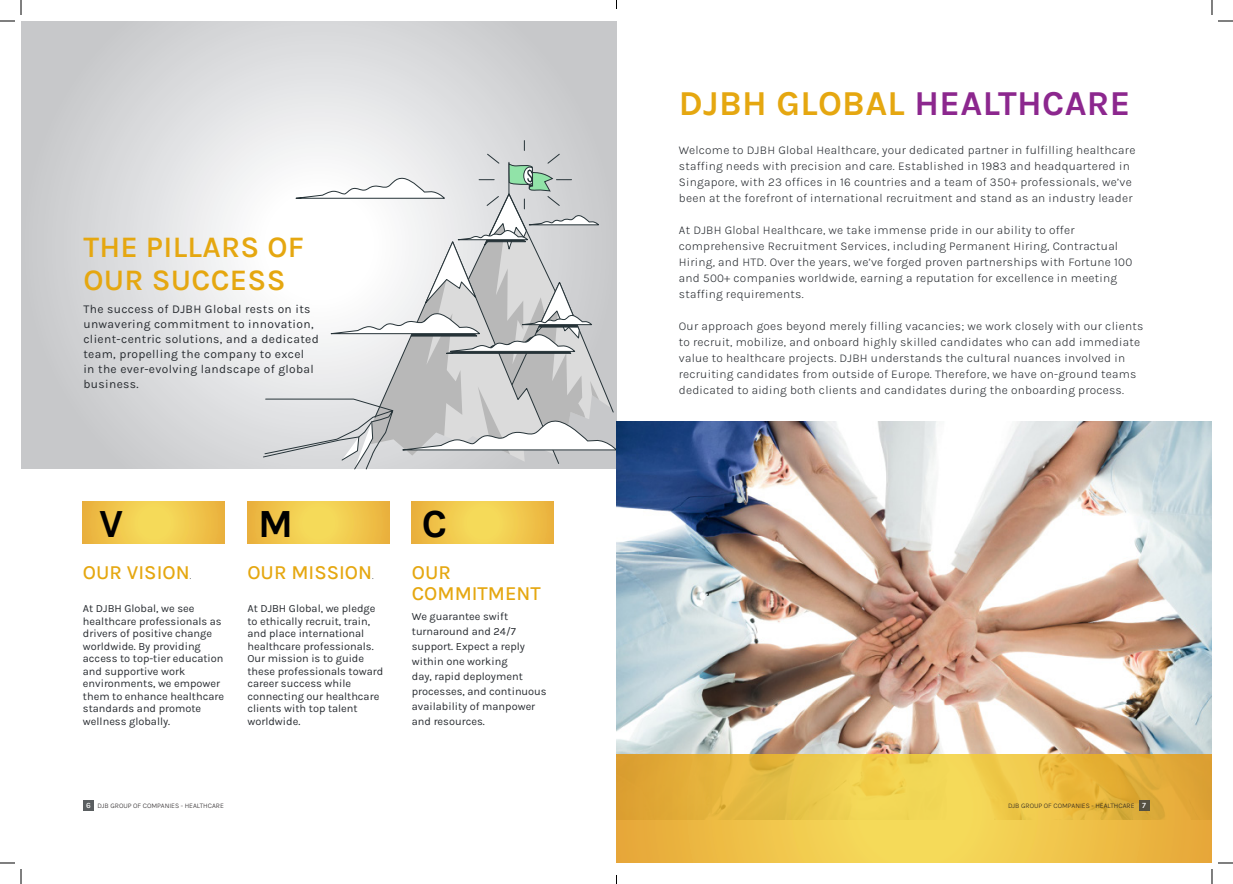
<style>
.page{position:relative;width:1233px;height:884px;background:#fff}
.page>*{position:absolute;margin:0;border:0;box-sizing:border-box;transform-origin:0 0}
.Paragraph_Title_1{font:700 40px "Karla";color:#000}
.Paragraph_Title_1-2{font:700 35px "Karla";letter-spacing:.01em;color:#e5a710}
.Paragraph_Title_1-3{font:600 30px/33px "Karla";letter-spacing:.01em;color:#e5a710}
.Big_Headline{font:500 20px/21px "Karla";color:#e5a710}
.Paragraph_Description_Black_Light{font:300 12px/16px "Karla";letter-spacing:.02em;color:#282c31}
.Paragraph_Subtitle_Black_Regular{font:12px/15px "Karla";letter-spacing:.03em;color:#282c31}
.Paragraph_Subtitle_Black_Regular-2{font:11px/12.5px "Karla";color:#282c31}
.t1{font:500 8px "Karla";color:#fff}
.t2{font:300 7px "Karla";color:#231f20}
.s1{font-weight:300;font-size:9.5px;color:#282c31}
.s2{color:#8c278e}
</style>
<div class="page">
<svg style="left:21px;top:21px;width:595px;height:448px;background:#d8d9db"></svg>
<svg style="left:262px;top:140px;width:355px;height:330px"></svg>
<svg style="left:83px;top:501px;width:142px;height:43px;background:#f0c74d"></svg>
<svg style="left:247px;top:501px;width:142px;height:43px;background:#f0c74d"></svg>
<svg style="left:412px;top:501px;width:141px;height:43px;background:#f0c74d"></svg>
<img style="left:616px;top:421px;width:596px;height:333px">
<svg style="left:616px;top:754px;width:596px;height:109px;background:#ebbf46"></svg>
<div style="left:1139px;top:800px;width:10px;height:10px;background:#545042"></div>
<div style="left:83px;top:800px;width:11px;height:10px;background:#5a5e60"></div>
<svg style="left:1218px;top:20px;width:15px;height:2px"></svg>
<svg style="left:1218px;top:862px;width:15px;height:2px"></svg>
<svg style="left:0;top:0;width:22px;height:22px"></svg>
<svg style="left:0;top:862px;width:22px;height:22px"></svg>
<svg style="left:1211px;top:0;width:1px;height:15px"></svg>
<svg style="left:1211px;top:869px;width:1px;height:15px"></svg>
<p class="Paragraph_Title_1-3" style="left:83px;top:230px;width:222px">THE PILLARS OF<br>OUR SUCCESS</p>
<p class="Paragraph_Subtitle_Black_Regular" style="left:83px;top:301px;width:237px">The success of DJBH Global rests on its unwavering commitment to innovation, client-centric solutions, and a dedicated team, propelling the company to excel<br>in the ever-evolving landscape of global business.</p>
<p class="Paragraph_Title_1" style="left:99px;top:497px;width:26px">V</p>
<p class="Paragraph_Title_1" style="left:258px;top:497px;width:36px">M</p>
<p class="Paragraph_Title_1" style="left:422px;top:497px;width:27px">C</p>
<p class="Big_Headline" style="left:83px;top:561px;width:110px">OUR VISION<span class="s1">.</span></p>
<p class="Big_Headline" style="left:247px;top:561px;width:128px">OUR MISSION<span class="s1">.</span></p>
<p class="Paragraph_Subtitle_Black_Regular-2" style="left:83px;top:602px;width:143px">At DJBH Global, we see healthcare professionals as drivers of positive change worldwide. By providing access to top-tier education and supportive work environments, we empower them to enhance healthcare standards and promote wellness globally.</p>
<p class="Paragraph_Subtitle_Black_Regular-2" style="left:247px;top:602px;width:137px">At DJBH Global, we pledge to ethically recruit, train, and place international healthcare professionals.<br>Our mission is to guide these professionals toward career success while connecting our healthcare clients with top talent worldwide.</p>
<p class="Paragraph_Subtitle_Black_Regular-2" style="left:412px;top:608px;width:136px;line-height:15px">We guarantee swift turnaround and 24/7 support. Expect a reply within one working<br>day, rapid deployment processes, and continuous availability of manpower and resources.</p>
<p class="Big_Headline" style="left:412px;top:561px;width:130px">OUR<br>COMMITMENT</p>
<p class="Paragraph_Title_1-2" style="left:679px;top:80px;width:453px">DJBH GLOBAL <span class="s2">HEALTHCARE</span></p>
<p class="Paragraph_Description_Black_Light" style="left:679px;top:141px;width:458px">Welcome to DJBH Global Healthcare, your dedicated partner in fulfilling healthcare staffing needs with precision and care. Established in 1983 and headquartered in Singapore, with 23 offices in 16 countries and a team of 350+ professionals, we’ve been at the forefront of international recruitment and stand as an industry leader</p>
<p class="Paragraph_Description_Black_Light" style="left:679px;top:221px;width:455px">At DJBH Global Healthcare, we take immense pride in our ability to offer comprehensive Recruitment Services, including Permanent Hiring, Contractual Hiring, and HTD. Over the years, we’ve forged proven partnerships with Fortune 100 and 500+ companies worldwide, earning a reputation for excellence in meeting staffing requirements.</p>
<p class="Paragraph_Description_Black_Light" style="left:679px;top:317px;width:466px">Our approach goes beyond merely filling vacancies; we work closely with our clients to recruit, mobilize, and onboard highly skilled candidates who can add immediate value to healthcare projects. DJBH understands the cultural nuances involved in recruiting candidates from outside of Europe. Therefore, we have on-ground teams dedicated to aiding both clients and candidates during the onboarding process.</p>
<p class="t1" style="left:86px;top:800px;width:6px">6</p>
<p class="t2" style="left:97px;top:801px;width:128px">DJB GROUP OF COMPANIES - HEALTHCARE</p>
<p class="t2" style="left:1008px;top:801px;width:128px">DJB GROUP OF COMPANIES - HEALTHCARE</p>
<p class="t1" style="left:1142px;top:800px;width:5px">7</p>
</div>
